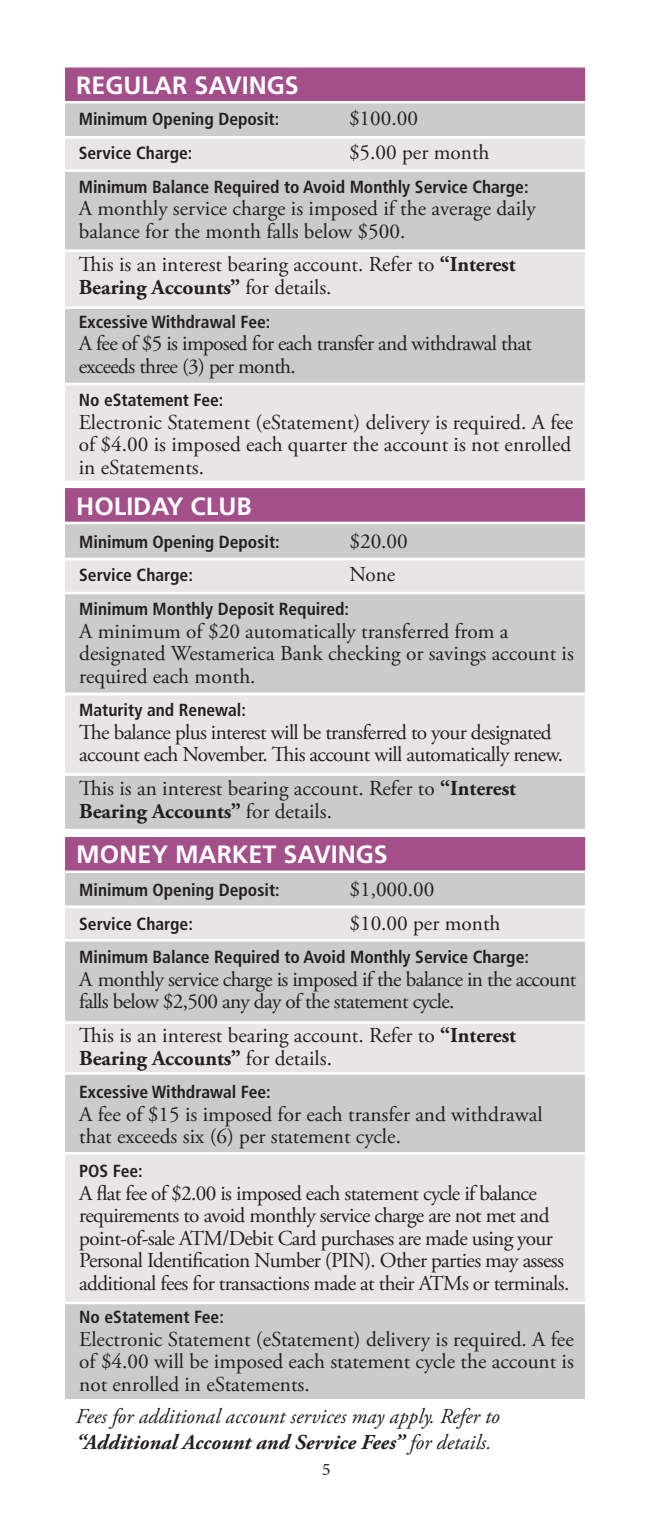
<style>
.page{position:relative;width:653px;height:1530px;background:#fff}
.page>*{position:absolute;margin:0;border:0;box-sizing:border-box;transform-origin:0 0}
.t1{font:700 25px "Frutiger";color:#fff}
.t2{font:21.25px/22.5px "Adobe Garamond Pro";letter-spacing:-.03em;color:#231f20}
.t3{font:21.25px/22.5px "Adobe Garamond Pro";color:#231f20}
.t4{font:italic 21.25px/25.5px "Adobe Garamond Pro";color:#231f20}
.t5{font:700 condensed 17.5px "Frutiger";color:#231f20}
.t6{font:17.5px "Minion Pro";color:#231f20}
.s1{font-weight:700}
</style>
<div class="page">
<div style="left:62px;top:773px;width:525px;height:58px;background:#cbcbcb;border:2px solid #fff"></div>
<div style="left:62px;top:1021px;width:525px;height:61px;background:#e8e6e5;border:2px solid #fff"></div>
<div style="left:62px;top:1298px;width:525px;height:103px;background:#cbcbcb;border:2px solid #fff"></div>
<div style="left:62px;top:248px;width:525px;height:65px;background:#e8e6e5;border:2px solid #fff"></div>
<div style="left:62px;top:136px;width:525px;height:36px;background:#e8e6e5;border:2px solid #fff"></div>
<div style="left:62px;top:100px;width:525px;height:39px;background:#cbcbcb;border:2px solid #fff"></div>
<div style="left:64px;top:66px;width:522px;height:36px;background:#a3508a"></div>
<div style="left:62px;top:65px;width:525px;height:39px;border:2px solid #fff"></div>
<div style="left:62px;top:169px;width:525px;height:83px;background:#cbcbcb;border:2px solid #fff"></div>
<div style="left:62px;top:306px;width:525px;height:84px;background:#cbcbcb;border:2px solid #fff"></div>
<div style="left:62px;top:383px;width:525px;height:100px;background:#e8e6e5;border:2px solid #fff"></div>
<div style="left:62px;top:693px;width:525px;height:83px;background:#e8e6e5;border:2px solid #fff"></div>
<div style="left:62px;top:558px;width:525px;height:38px;background:#e8e6e5;border:2px solid #fff"></div>
<div style="left:62px;top:522px;width:525px;height:38px;background:#cbcbcb;border:2px solid #fff"></div>
<div style="left:62px;top:592px;width:525px;height:103px;background:#cbcbcb;border:2px solid #fff"></div>
<div style="left:64px;top:487px;width:522px;height:36px;background:#a3508a"></div>
<div style="left:62px;top:486px;width:525px;height:38px;border:2px solid #fff"></div>
<div style="left:62px;top:1072px;width:525px;height:83px;background:#cbcbcb;border:2px solid #fff"></div>
<div style="left:62px;top:906px;width:525px;height:38px;background:#e8e6e5;border:2px solid #fff"></div>
<div style="left:62px;top:869px;width:525px;height:39px;background:#cbcbcb;border:2px solid #fff"></div>
<div style="left:62px;top:939px;width:525px;height:85px;background:#cbcbcb;border:2px solid #fff"></div>
<div style="left:62px;top:1152px;width:525px;height:152px;background:#e8e6e5;border:2px solid #fff"></div>
<div style="left:64px;top:836px;width:522px;height:36px;background:#a3508a"></div>
<div style="left:62px;top:835px;width:525px;height:38px;border:2px solid #fff"></div>
<p class="t1" style="left:76px;top:71px;width:224px">REGULAR SAVINGS</p>
<p class="t5" style="left:79px;top:109px;width:202px">Minimum Opening Deposit:</p>
<p class="t2" style="left:349px;top:108px;width:71px">$100.00</p>
<p class="t5" style="left:79px;top:142px;width:115px">Service Charge:</p>
<p class="t3" style="left:349px;top:142px;width:142px">$5.00 per month</p>
<p class="t5" style="left:79px;top:176px;width:451px">Minimum Balance Required to Avoid Monthly Service Charge:</p>
<p class="t3" style="left:79px;top:198px;width:458px">A monthly service charge is imposed if the average daily balance for the month falls below $500.</p>
<p class="t3" style="left:79px;top:254px;width:438px">This is an interest bearing account. Refer to <span class="s1">“Interest<br>Bearing Accounts”</span> for details.</p>
<p class="t5" style="left:79px;top:311px;width:193px">Excessive Withdrawal Fee:</p>
<p class="t2" style="left:79px;top:333px;width:454px">A fee of $5 is imposed for each transfer and withdrawal that exceeds three (3) per month.</p>
<p class="t5" style="left:79px;top:390px;width:146px">No eStatement Fee:</p>
<p class="t2" style="left:79px;top:412px;width:496px;text-align:justify">Electronic Statement (eStatement) delivery is required. A fee of $4.00 is imposed each quarter the account is not enrolled in eStatements.</p>
<p class="t1" style="left:76px;top:491px;width:177px">HOLIDAY CLUB</p>
<p class="t5" style="left:79px;top:531px;width:202px">Minimum Opening Deposit:</p>
<p class="t2" style="left:349px;top:531px;width:60px">$20.00</p>
<p class="t5" style="left:79px;top:565px;width:115px">Service Charge:</p>
<p class="t2" style="left:349px;top:564px;width:47px">None</p>
<p class="t5" style="left:79px;top:599px;width:271px">Minimum Monthly Deposit Required:</p>
<p class="t3" style="left:79px;top:621px;width:496px">A minimum of $20 automatically transferred from a designated Westamerica Bank checking or savings account is required each month.</p>
<p class="t5" style="left:79px;top:700px;width:168px">Maturity and Renewal:</p>
<p class="t2" style="left:79px;top:722px;width:485px">The balance plus interest will be transferred to your designated account each November. This account will automatically renew.</p>
<p class="t3" style="left:79px;top:778px;width:438px">This is an interest bearing account. Refer to <span class="s1">“Interest<br>Bearing Accounts”</span> for details.</p>
<p class="t1" style="left:76px;top:840px;width:313px">MONEY MARKET SAVINGS</p>
<p class="t5" style="left:79px;top:879px;width:202px">Minimum Opening Deposit:</p>
<p class="t2" style="left:349px;top:879px;width:86px">$1,000.00</p>
<p class="t5" style="left:79px;top:913px;width:115px">Service Charge:</p>
<p class="t3" style="left:349px;top:912px;width:152px">$10.00 per month</p>
<p class="t5" style="left:79px;top:947px;width:451px">Minimum Balance Required to Avoid Monthly Service Charge:</p>
<p class="t2" style="left:79px;top:969px;width:498px">A monthly service charge is imposed if the balance in the account falls below $2,500 any day of the statement cycle.</p>
<p class="t3" style="left:79px;top:1025px;width:438px">This is an interest bearing account. Refer to <span class="s1">“Interest<br>Bearing Accounts”</span> for details.</p>
<p class="t5" style="left:79px;top:1082px;width:193px">Excessive Withdrawal Fee:</p>
<p class="t3" style="left:79px;top:1104px;width:465px">A fee of $15 is imposed for each transfer and withdrawal that exceeds six (6) per statement cycle.</p>
<p class="t5" style="left:79px;top:1161px;width:65px">POS Fee:</p>
<p class="t2" style="left:79px;top:1182px;width:491px">A flat fee of $2.00 is imposed each statement cycle if balance requirements to avoid monthly service charge are not met and point-of-sale ATM/Debit Card purchases are made using your Personal Identification Number (PIN). Other parties may assess additional fees for transactions made at their ATMs or terminals.</p>
<p class="t5" style="left:79px;top:1307px;width:146px">No eStatement Fee:</p>
<p class="t2" style="left:79px;top:1329px;width:496px;text-align:justify">Electronic Statement (eStatement) delivery is required. A fee of $4.00 will be imposed each statement cycle the account is not enrolled in eStatements.</p>
<p class="t4" style="left:76px;top:1405px;width:425px">Fees for additional account services may apply. Refer to <span class="s1">“Additional Account and Service Fees”</span> for details.</p>
<p class="t6" style="left:322px;top:1458px;width:10px">5</p>
</div>
